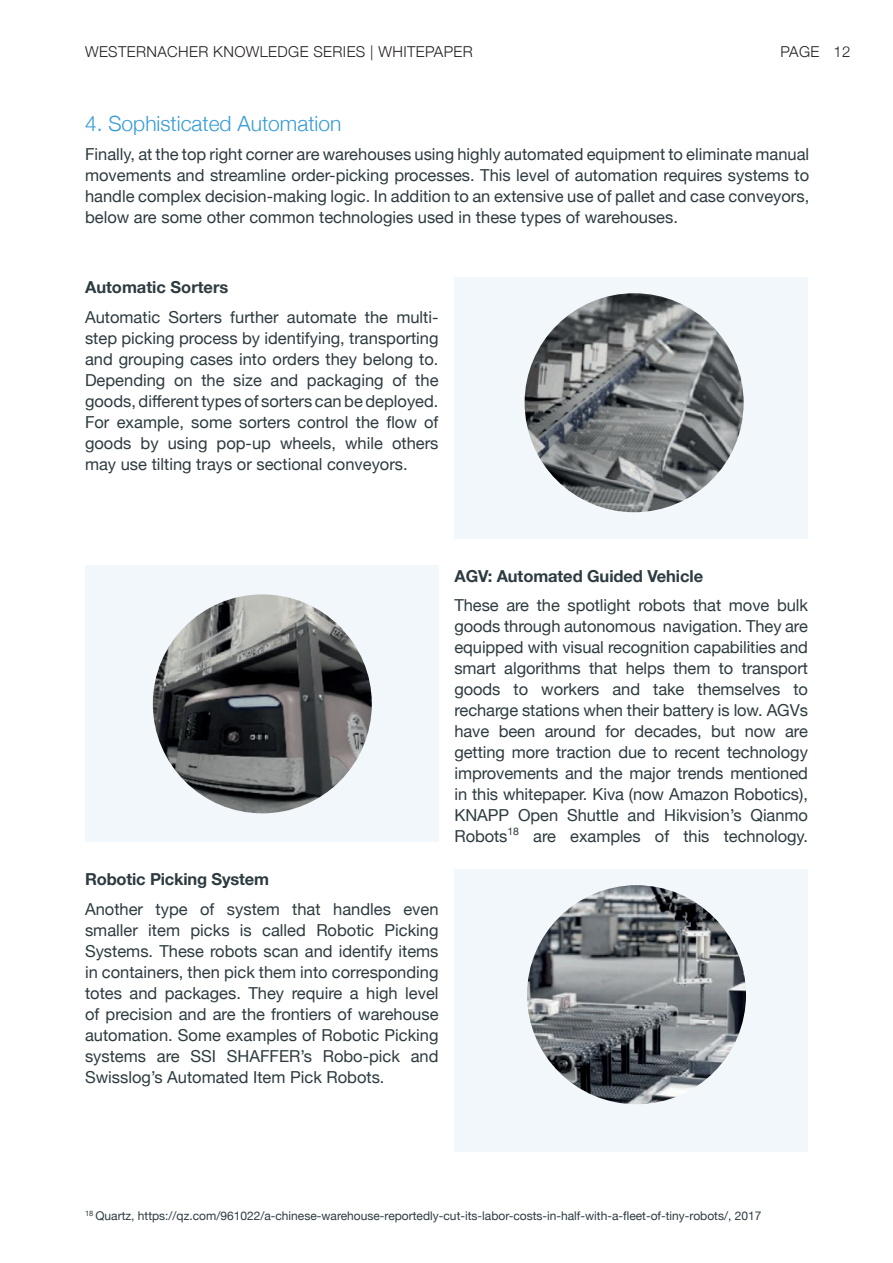
<style>
.page{position:relative;width:893px;height:1263px;background:#fff}
.page>*{position:absolute;margin:0;border:0;box-sizing:border-box;transform-origin:0 0}
.t1{font:300 21px "Helvetica Neue";color:#359bd6}
.t2{font:16.5px/21px "Helvetica Neue";color:#2d3b40;text-align:justify}
.t3{font:700 16.5px "Helvetica Neue";letter-spacing:-.005em;color:#2d3b40}
.t4{font:300 15px "Helvetica Neue";letter-spacing:.025em;color:#231f20}
.t5{font:12px "Helvetica Neue";color:#2d3b40}
.t6{font:10.5px "Helvetica Neue";color:#2d3b40}
</style>
<div class="page">
<div style="left:454px;top:277px;width:354px;height:262px;background:#f2f7fb"></div>
<img style="left:525px;top:293px;width:219px;height:219px;border-radius:109px">
<div style="left:85px;top:565px;width:353px;height:277px;background:#f2f7fb"></div>
<img style="left:153px;top:594px;width:219px;height:219px;border-radius:109px">
<div style="left:454px;top:869px;width:354px;height:282px;background:#f2f7fb"></div>
<img style="left:527px;top:885px;width:219px;height:219px;border-radius:109px">
<p class="t4" style="left:85px;top:40px;width:389px">WESTERNACHER KNOWLEDGE SERIES | WHITEPAPER</p>
<p class="t4" style="left:780px;top:40px;width:71px">PAGE 12</p>
<p class="t1" style="left:85px;top:106px;width:258px">4. Sophisticated Automation</p>
<p class="t2" style="left:85px;top:145px;width:726px">Finally, at the top right corner are warehouses using highly automated equipment to eliminate manual movements and streamline order-picking processes. This level of automation requires systems to handle complex decision-making logic. In addition to an extensive use of pallet and case conveyors, below are some other common technologies used in these types of warehouses.</p>
<p class="t3" style="left:85px;top:274px;width:145px">Automatic Sorters</p>
<p class="t2" style="left:85px;top:307px;width:355px">Automatic Sorters further automate the multi&shy;step picking process by identifying, transporting and grouping cases into orders they belong to.<br>Depending on the size and packaging of the goods, different types of sorters can be deployed.<br>For example, some sorters control the flow of goods by using pop-up wheels, while others may use tilting trays or sectional conveyors.</p>
<p class="t3" style="left:85px;top:866px;width:186px">Robotic Picking System</p>
<p class="t2" style="left:85px;top:899px;width:355px">Another type of system that handles even smaller item picks is called Robotic Picking Systems. These robots scan and identify items in containers, then pick them into corresponding totes and packages. They require a high level of precision and are the frontiers of warehouse automation. Some examples of Robotic Picking systems are SSI SHAFFER’s Robo-pick and Swisslog’s Automated Item Pick Robots.</p>
<p class="t3" style="left:454px;top:563px;width:250px">AGV: Automated Guided Vehicle</p>
<p class="t2" style="left:454px;top:596px;width:355px">These are the spotlight robots that move bulk goods through autonomous navigation. They are equipped with visual recognition capabilities and smart algorithms that helps them to transport goods to workers and take themselves to recharge stations when their battery is low. AGVs have been around for decades, but now are getting more traction due to recent technology improvements and the major trends mentioned in this whitepaper. Kiva (now Amazon Robotics), KNAPP Open Shuttle and Hikvision’s Qianmo Robots</p>
<p class="t6" style="left:507px;top:823px;width:13px">18</p>
<p class="t2" style="left:533px;top:827px;width:276px">are examples of this technology.</p>
<p class="t5" style="left:85px;top:1207px;width:678px"><sup>18</sup> Quartz, https://qz.com/961022/a-chinese-warehouse-reportedly-cut-its-labor-costs-in-half-with-a-fleet-of-tiny-robots/, 2017</p>
</div>
